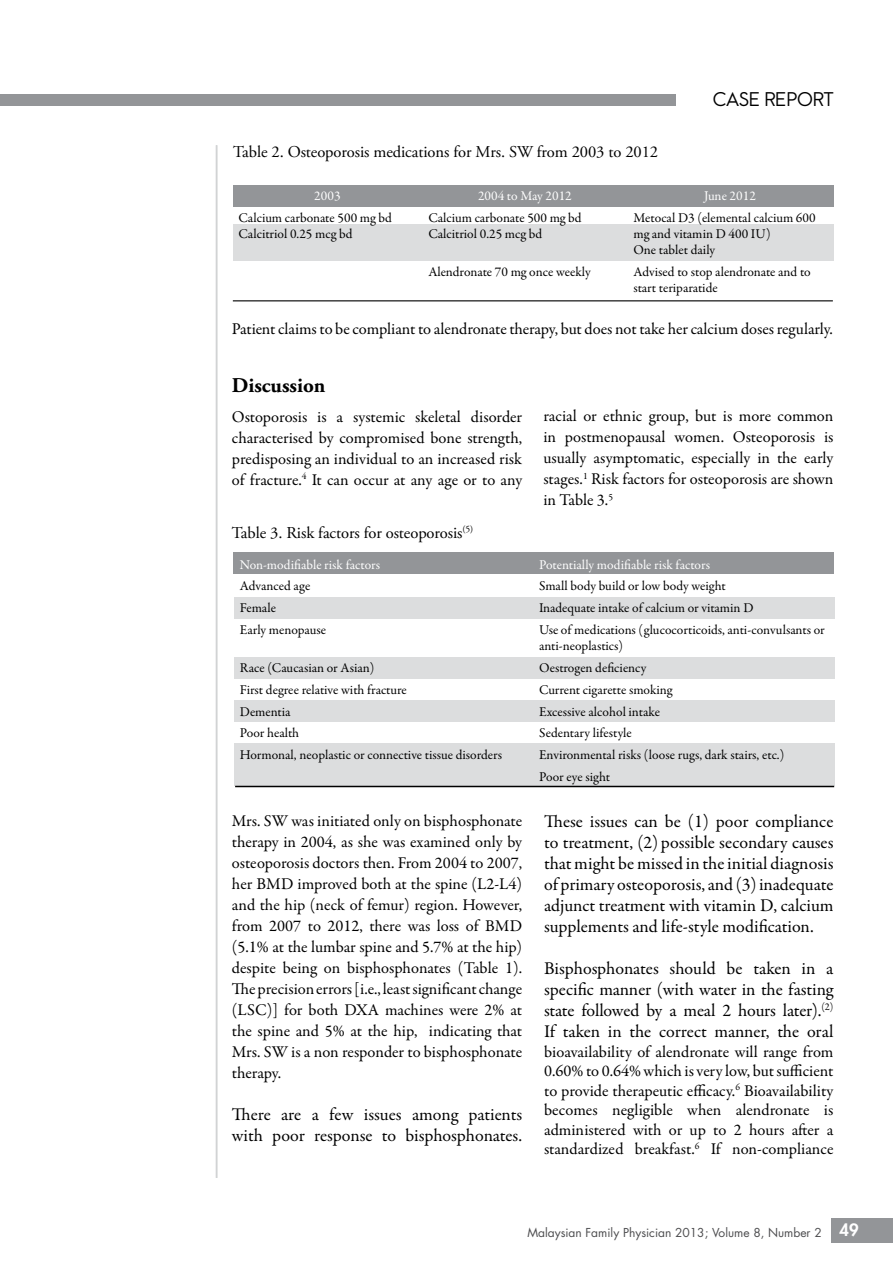
<style>
.page{position:relative;width:893px;height:1263px;background:#fff}
.page>*{position:absolute;margin:0;border:0;box-sizing:border-box;transform-origin:0 0}
.t1{font:700 21px "Adobe Garamond Pro";color:#000}
.t2{font:18px/21px "Garamond Premr Pro";letter-spacing:-.005em;color:#000;text-align:justify}
.t3{font:18px "W Sans";letter-spacing:-.005em;color:#000}
.t4{font:16.5px/21px "Garamond Premr Pro";letter-spacing:-.005em;color:#000;text-align:justify}
.t5{font:16.5px "Adobe Garamond Pro";letter-spacing:-.005em;color:#000}
.t6{font:13.5px/16.2px "Garamond Premr Pro";color:#000}
.t7{font:13.5px "Garamond Premr Pro";color:#fff}
.t8{font:12px "Futura Std";color:#4d4d4f}
.s1{font-weight:800;font-size:16.5px;color:#fff}
</style>
<div class="page">
<div style="left:233px;top:185px;width:600px;height:21px;background:#939598"></div>
<div style="left:233px;top:225px;width:600px;height:36px;background:#dcddde"></div>
<div style="left:234px;top:553px;width:600px;height:21px;background:#939598"></div>
<div style="left:234px;top:597px;width:600px;height:21px;background:#dcddde"></div>
<div style="left:234px;top:657px;width:600px;height:21px;background:#dcddde"></div>
<div style="left:234px;top:700px;width:600px;height:21px;background:#dcddde"></div>
<div style="left:234px;top:743px;width:600px;height:43px;background:#dcddde"></div>
<hr style="left:235px;top:786px;width:599px;height:1px;background:#000">
<div style="left:831px;top:1218px;width:62px;height:24px;background:#939598"></div>
<div style="left:0;top:95px;width:676px;height:11px;background:#939598"></div>
<hr style="left:216px;top:145px;width:1px;height:1033px;background:#d1d3d4">
<hr style="left:233px;top:300px;width:600px;height:1px;background:#000">
<p class="t5" style="left:233px;top:142px;width:426px">Table 2. Osteoporosis medications for Mrs. SW from 2003 to 2012</p>
<p class="t3" style="left:713px;top:89px;width:121px">CASE REPORT</p>
<p class="t7" style="left:314px;top:187px;width:28px">2003</p>
<p class="t7" style="left:478px;top:187px;width:95px">2004 to May 2012</p>
<p class="t7" style="left:704px;top:187px;width:53px">June 2012</p>
<p class="t6" style="left:239px;top:209px;width:155px">Calcium carbonate 500 mg bd<br>Calcitriol 0.25 mcg bd</p>
<p class="t6" style="left:428px;top:209px;width:155px">Calcium carbonate 500 mg bd<br>Calcitriol 0.25 mcg bd</p>
<p class="t6" style="left:633px;top:209px;width:184px">Metocal D3 (elemental calcium 600 mg and vitamin D 400 IU)<br>One tablet daily</p>
<p class="t6" style="left:428px;top:264px;width:164px">Alendronate 70 mg once weekly</p>
<p class="t6" style="left:633px;top:264px;width:179px">Advised to stop alendronate and to start teriparatide</p>
<p class="t4" style="left:232px;top:319px;width:602px">Patient claims to be compliant to alendronate therapy, but does not take her calcium doses regularly.</p>
<p class="t1" style="left:232px;top:373px;width:95px">Discussion</p>
<p class="t4" style="left:232px;top:406px;width:292px">Ostoporosis is a systemic skeletal disorder characterised by compromised bone strength, predisposing an individual to an increased risk of fracture.<sup>4</sup> It can occur at any age or to any</p>
<p class="t5" style="left:232px;top:523px;width:243px">Table 3. Risk factors for osteoporosis<sup>(5)</sup></p>
<p class="t4" style="left:543px;top:406px;width:292px">racial or ethnic group, but is more common in postmenopausal women. Osteoporosis is usually asymptomatic, especially in the early stages.<sup>1</sup> Risk factors for osteoporosis are shown in Table 3.<sup>5</sup></p>
<p class="t7" style="left:240px;top:556px;width:142px">Non-modifiable risk factors</p>
<p class="t7" style="left:539px;top:556px;width:172px">Potentially modifiable risk factors</p>
<p class="t6" style="left:240px;top:578px;width:72px">Advanced age</p>
<p class="t6" style="left:539px;top:578px;width:188px">Small body build or low body weight</p>
<p class="t6" style="left:240px;top:600px;width:38px">Female</p>
<p class="t6" style="left:539px;top:600px;width:216px">Inadequate intake of calcium or vitamin D</p>
<p class="t6" style="left:240px;top:622px;width:88px">Early menopause</p>
<p class="t6" style="left:539px;top:622px;width:287px">Use of medications (glucocorticoids, anti-convulsants or anti-neoplastics)</p>
<p class="t6" style="left:240px;top:660px;width:136px">Race (Caucasian or Asian)</p>
<p class="t6" style="left:539px;top:660px;width:109px">Oestrogen deficiency</p>
<p class="t6" style="left:240px;top:682px;width:168px">First degree relative with fracture</p>
<p class="t6" style="left:539px;top:682px;width:135px">Current cigarette smoking</p>
<p class="t6" style="left:240px;top:703px;width:52px">Dementia</p>
<p class="t6" style="left:539px;top:703px;width:122px">Excessive alcohol intake</p>
<p class="t6" style="left:240px;top:725px;width:61px">Poor health</p>
<p class="t6" style="left:539px;top:725px;width:94px">Sedentary lifestyle</p>
<p class="t6" style="left:240px;top:747px;width:264px">Hormonal, neoplastic or connective tissue disorders</p>
<p class="t6" style="left:539px;top:744px;width:247px;line-height:21.8px">Environmental risks (loose rugs, dark stairs, etc.)<br>Poor eye sight</p>
<p class="t4" style="left:232px;top:811px;width:292px">Mrs. SW was initiated only on bisphosphonate therapy in 2004, as she was examined only by osteoporosis doctors then. From 2004 to 2007, her BMD improved both at the spine (L2-L4) and the hip (neck of femur) region. However, from 2007 to 2012, there was loss of BMD (5.1% at the lumbar spine and 5.7% at the hip) despite being on bisphosphonates (Table 1).<br>The precision errors [i.e., least significant change (LSC)] for both DXA machines were 2% at the spine and 5% at the hip, indicating that Mrs. SW is a non responder to bisphosphonate therapy.</p>
<p class="t2" style="left:232px;top:1104px;width:292px">There are a few issues among patients with poor response to bisphosphonates.</p>
<p class="t2" style="left:544px;top:812px;width:291px">These issues can be (1) poor compliance to treatment, (2) possible secondary causes that might be missed in the initial diagnosis of primary osteoporosis, and (3) inadequate adjunct treatment with vitamin D, calcium supplements and life-style modification.</p>
<p class="t2" style="left:544px;top:959px;width:291px">Bisphosphonates should be taken in a specific manner (with water in the fasting state followed by a meal 2 hours later).<sup>(2)<br></sup>If taken in the correct manner, the oral</p>
<p class="t4" style="left:544px;top:1042px;width:291px;line-height:19.5px">bioavailability of alendronate will range from 0.60% to 0.64% which is very low, but sufficient to provide therapeutic efficacy.<sup>6</sup> Bioavailability becomes negligible when alendronate is administered with or up to 2 hours after a standardized breakfast.<sup>6</sup> If non-compliance</p>
<p class="t8" style="left:527px;top:1225px;width:333px">Malaysian Family Physician 2013; Volume 8, Number 2 <span class="s1">49</span></p>
</div>
